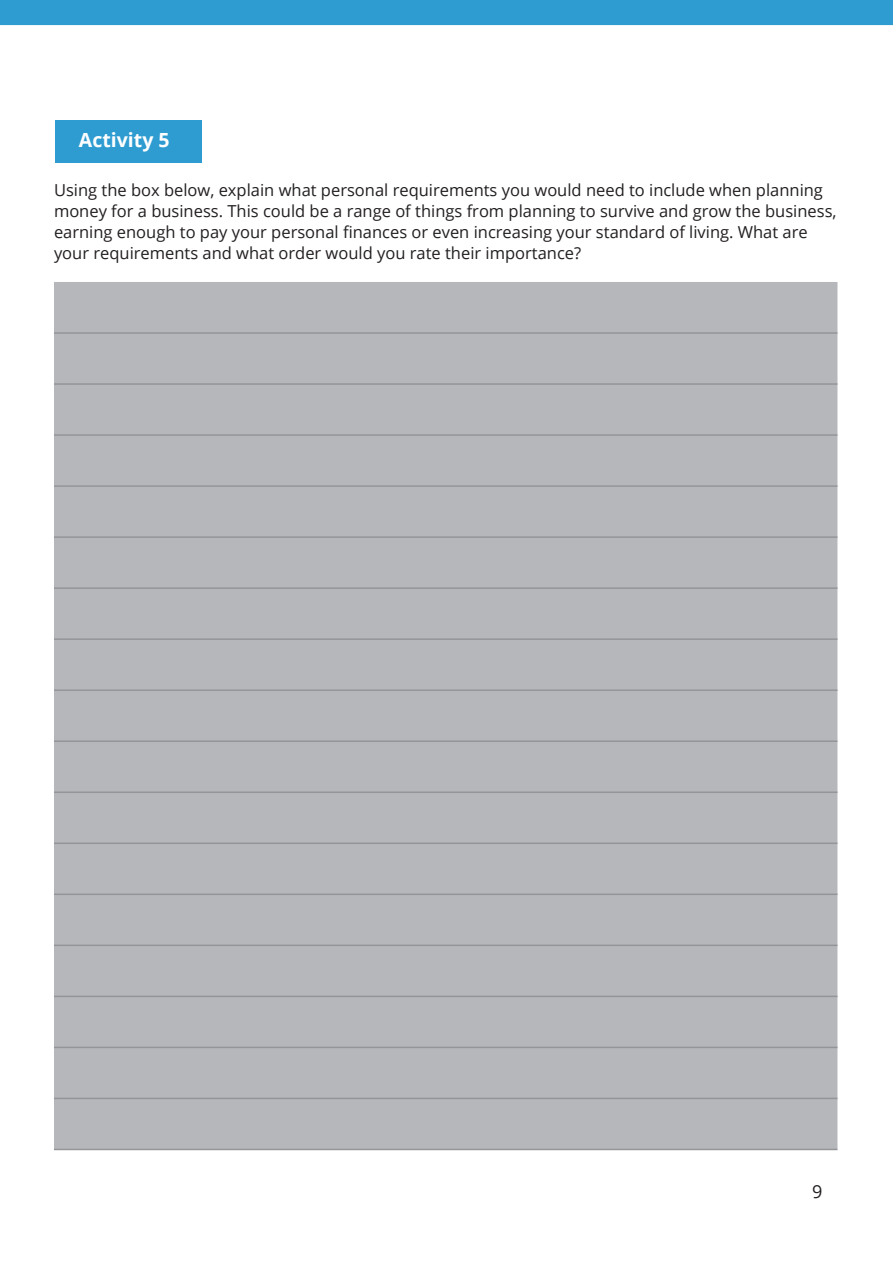
<style>
.page{position:relative;width:893px;height:1263px;background:#fff}
.page>*{position:absolute;margin:0;border:0;box-sizing:border-box;transform-origin:0 0}
.t1{font:700 19.5px "Open Sans";color:#fff}
.t2{font:18px "Open Sans";color:#231f20}
.t3{font:16.5px/21px "Open Sans";color:#231f20}
</style>
<div class="page">
<div style="left:0;top:0;width:893px;height:25px;background:#2f9cd1"></div>
<div style="left:55px;top:120px;width:147px;height:43px;background:#2f9cd1"></div>
<div style="left:54px;top:282px;width:783px;height:867px;background:#b6b7bb"></div>
<hr style="left:54px;top:332px;width:783px;height:2px;background:#939598">
<hr style="left:54px;top:383px;width:783px;height:2px;background:#939598">
<hr style="left:54px;top:434px;width:783px;height:2px;background:#939598">
<hr style="left:54px;top:485px;width:783px;height:2px;background:#939598">
<hr style="left:54px;top:536px;width:783px;height:2px;background:#939598">
<hr style="left:54px;top:587px;width:783px;height:2px;background:#939598">
<hr style="left:54px;top:638px;width:783px;height:2px;background:#939598">
<hr style="left:54px;top:689px;width:783px;height:2px;background:#939598">
<hr style="left:54px;top:740px;width:783px;height:2px;background:#939598">
<hr style="left:54px;top:791px;width:783px;height:2px;background:#939598">
<hr style="left:54px;top:842px;width:783px;height:2px;background:#939598">
<hr style="left:54px;top:893px;width:783px;height:2px;background:#939598">
<hr style="left:54px;top:944px;width:783px;height:2px;background:#939598">
<hr style="left:54px;top:996px;width:783px;height:1px;background:#939598">
<hr style="left:54px;top:1047px;width:783px;height:1px;background:#939598">
<hr style="left:54px;top:1098px;width:783px;height:1px;background:#939598">
<hr style="left:54px;top:1149px;width:783px;height:1px;background:#939598">
<p class="t1" style="left:79px;top:127px;width:92px">Activity 5</p>
<p class="t3" style="left:54px;top:179px;width:784px">Using the box below, explain what personal requirements you would need to include when planning money for a business. This could be a range of things from planning to survive and grow the business, earning enough to pay your personal finances or even increasing your standard of living. What are your requirements and what order would you rate their importance?</p>
<p class="t2" style="left:812px;top:1179px;width:12px">9</p>
</div>
